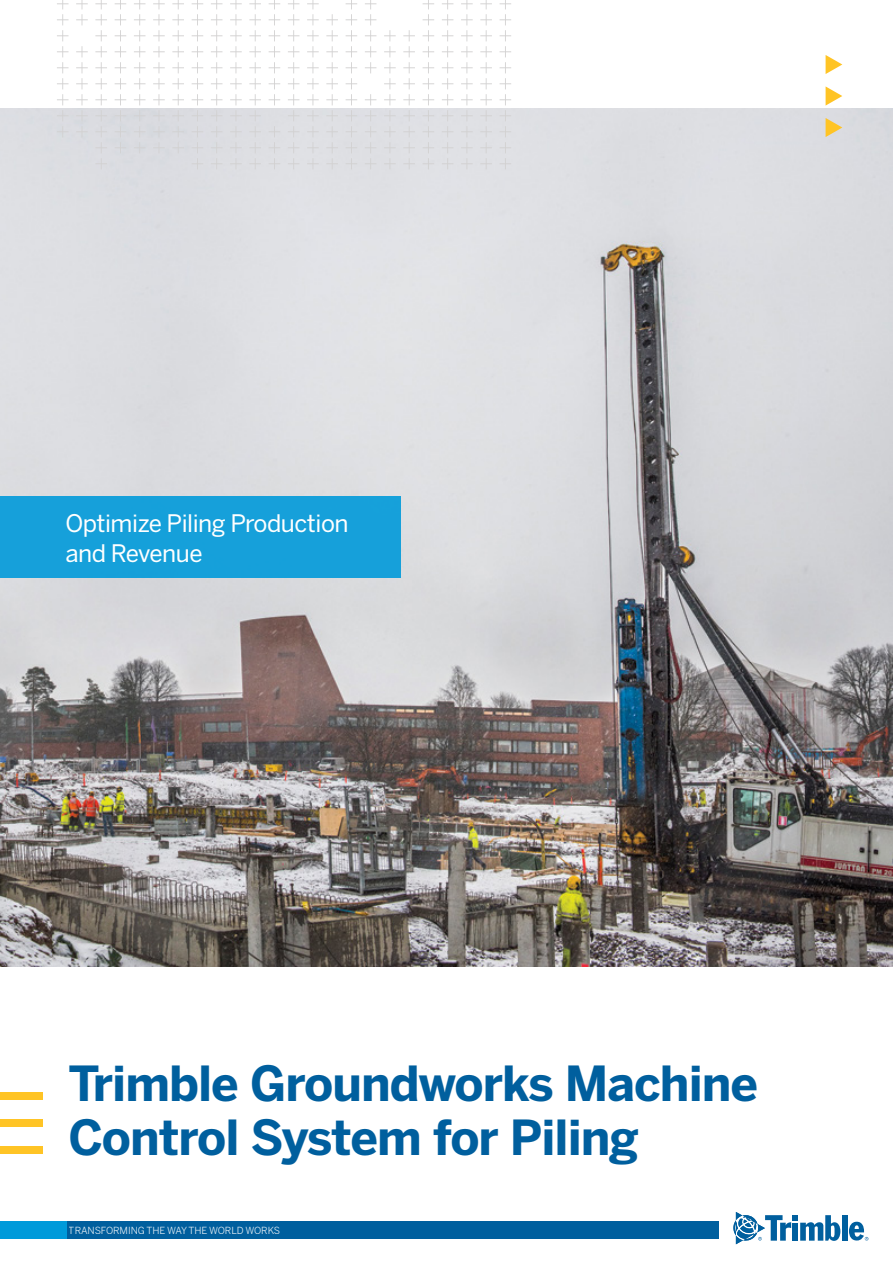
<style>
.page{position:relative;width:893px;height:1263px;background:#fff}
.page>*{position:absolute;margin:0;border:0;box-sizing:border-box;transform-origin:0 0}
.t1{font:700 48px/54px "Benton Sans";letter-spacing:-.02em;color:#005f9e}
.t2{font:24px/30px "Benton Sans";letter-spacing:-.02em;color:#fff}
.t3{font:9.75px "Benton Sans";letter-spacing:-.01em;color:#fff}
</style>
<div class="page">
<img style="left:0;top:108px;width:893px;height:858px">
<div style="left:842px;top:1215px;width:5px;height:26px;background:#005f9e"></div>
<svg style="left:733px;top:1212px;width:107px;height:32px"></svg>
<svg style="left:849px;top:1222px;width:19px;height:18px"></svg>
<div style="left:0;top:1221px;width:704px;height:17px;background:#009ada"></div>
<div style="left:67px;top:1221px;width:652px;height:17px;background:#005f9e"></div>
<div style="left:0;top:497px;width:400px;height:81px;background:#16a0da"></div>
<svg style="left:826px;top:55px;width:16px;height:19px"></svg>
<svg style="left:826px;top:86px;width:16px;height:20px"></svg>
<svg style="left:826px;top:118px;width:16px;height:19px"></svg>
<svg style="left:57px;top:0;width:454px;height:169px"></svg>
<div style="left:0;top:1092px;width:42px;height:7px;background:#ffc425"></div>
<div style="left:0;top:1119px;width:42px;height:7px;background:#ffc425"></div>
<div style="left:0;top:1146px;width:42px;height:7px;background:#ffc425"></div>
<hr style="left:0;top:10px;width:1px;height:937px;background:#76787b">
<p class="t2" style="left:65px;top:508px;width:285px">Optimize Piling Production and Revenue</p>
<p class="t1" style="left:68px;top:1057px;width:691px">Trimble Groundworks Machine<br>Control System for Piling</p>
<p class="t3" style="left:69px;top:1224px;width:213px">TRANSFORMING THE WAY THE WORLD WORKS</p>
</div>
